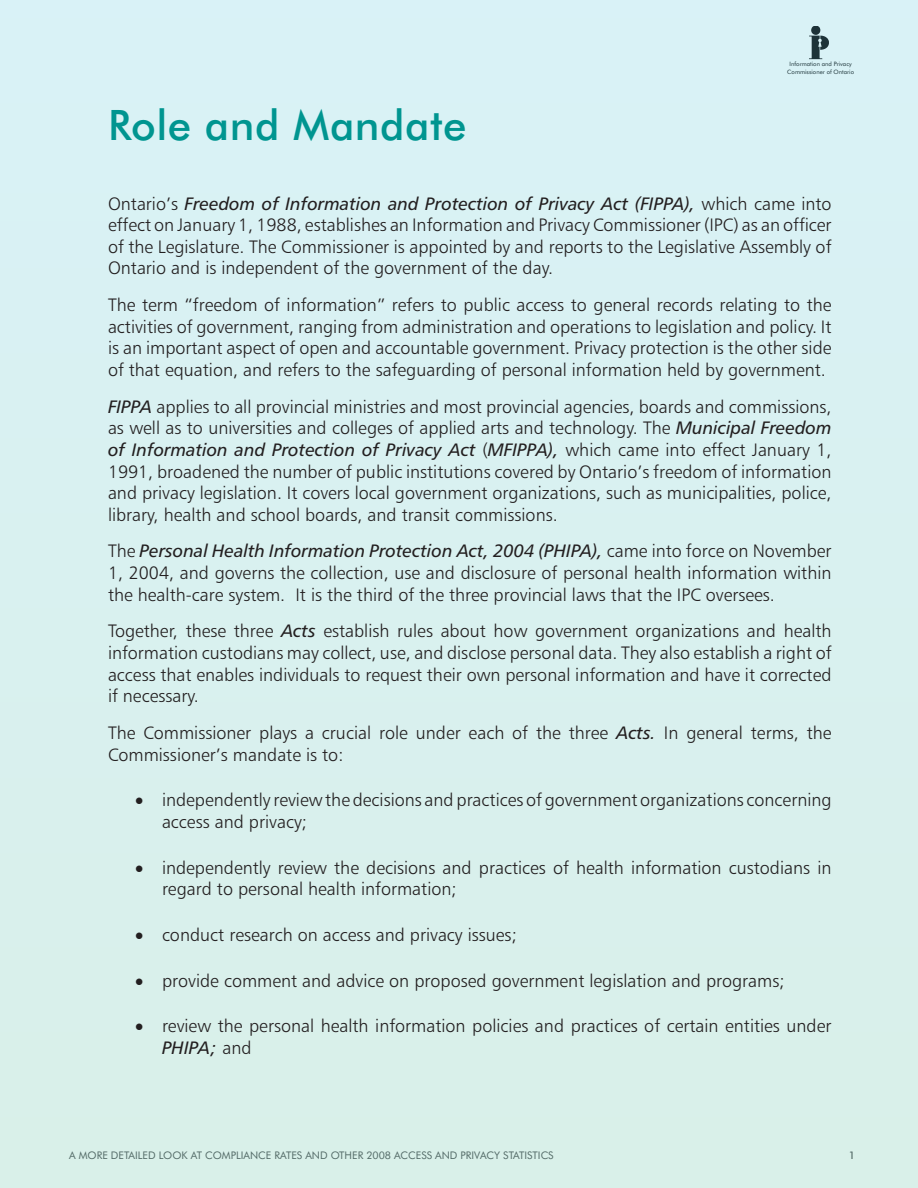
<style>
.page{position:relative;width:918px;height:1188px;background:#d9f1f0}
.page>*{position:absolute;margin:0;border:0;box-sizing:border-box;transform-origin:0 0}
._2008_Headline{font:500 42px "Futura BT";letter-spacing:.01em;color:#009590}
._2008_Body{font:18px/21.6px "Humanist 777 BT Light B";color:#231f20;text-align:justify}
._2008_Bullet_text{font:18px/21.6px "Humanist 777 BT Light B";color:#231f20}
.t1{font:10.5px "Futura BT";color:#636366}
.Subhead_1{font:500 10.5px "Futura BT";color:#636366}
.Body_text{font:6px/7.2px "Futura BT";color:#231f20;text-align:center}
.s1{font-family:"Humanist 777 BT Italic B"}
</style>
<div class="page">
<p class="_2008_Headline" style="left:108px;top:100px;width:360px">Role and Mandate</p>
<p class="Body_text" style="left:787px;top:61px;width:68px">INFORMATION AND PRIVACY<br>COMMISSIONER OF ONTARIO</p>
<p class="_2008_Body" style="left:108px;top:192px;width:725px">Ontario’s <span class="s1">Freedom of Information and Protection of Privacy Act (FIPPA),</span> which came into effect on January 1, 1988, establishes an Information and Privacy Commissioner (IPC) as an officer of the Legislature. The Commissioner is appointed by and reports to the Legislative Assembly of Ontario and is independent of the government of the day.</p>
<p class="_2008_Body" style="left:108px;top:294px;width:725px">The term “freedom of information” refers to public access to general records relating to the activities of government, ranging from administration and operations to legislation and policy. It is an important aspect of open and accountable government. Privacy protection is the other side of that equation, and refers to the safeguarding of personal information held by government.</p>
<p class="_2008_Body" style="left:108px;top:395px;width:725px"><span class="s1">FIPPA</span> applies to all provincial ministries and most provincial agencies, boards and commissions, as well as to universities and colleges of applied arts and technology. The <span class="s1">Municipal Freedom of Information and Protection of Privacy Act</span> (<span class="s1">MFIPPA),</span> which came into effect January 1, 1991, broadened the number of public institutions covered by Ontario’s freedom of information and privacy legislation. It covers local government organizations, such as municipalities, police, library, health and school boards, and transit commissions.</p>
<p class="_2008_Body" style="left:108px;top:540px;width:725px">The <span class="s1">Personal Health Information Protection Act, 2004 (PHIPA),</span> came into force on November 1, 2004, and governs the collection, use and disclosure of personal health information within the health-care system. It is the third of the three provincial laws that the IPC oversees.</p>
<p class="_2008_Body" style="left:108px;top:620px;width:725px">Together, these three <span class="s1">Acts</span> establish rules about how government organizations and health information custodians may collect, use, and disclose personal data. They also establish a right of access that enables individuals to request their own personal information and have it corrected if necessary.</p>
<p class="_2008_Body" style="left:108px;top:722px;width:725px">The Commissioner plays a crucial role under each of the three <span class="s1">Acts.</span> In general terms, the<br>Commissioner’s mandate is to:</p>
<p class="_2008_Bullet_text" style="left:162px;top:789px;width:671px;text-indent:-27px">• independently review the decisions and practices of government organizations concerning access and privacy;</p>
<p class="_2008_Bullet_text" style="left:162px;top:856px;width:671px;text-indent:-27px">• independently review the decisions and practices of health information custodians in regard to personal health information;</p>
<p class="_2008_Bullet_text" style="left:135px;top:924px;width:383px">• conduct research on access and privacy issues;</p>
<p class="_2008_Bullet_text" style="left:135px;top:969px;width:651px">• provide comment and advice on proposed government legislation and programs;</p>
<p class="_2008_Bullet_text" style="left:162px;top:1015px;width:671px;text-indent:-27px">• review the personal health information policies and practices of certain entities under<br><span class="s1">PHIPA;</span> and</p>
<p class="t1" style="left:69px;top:1148px;width:486px">A MO RE DETAI LED LOO K AT COMPLIANC E RATES AND OTHER 2008 ACC ESS AND PRIVACY STATI STICS</p>
<p class="Subhead_1" style="left:849px;top:1148px;width:8px">1</p>
</div>
